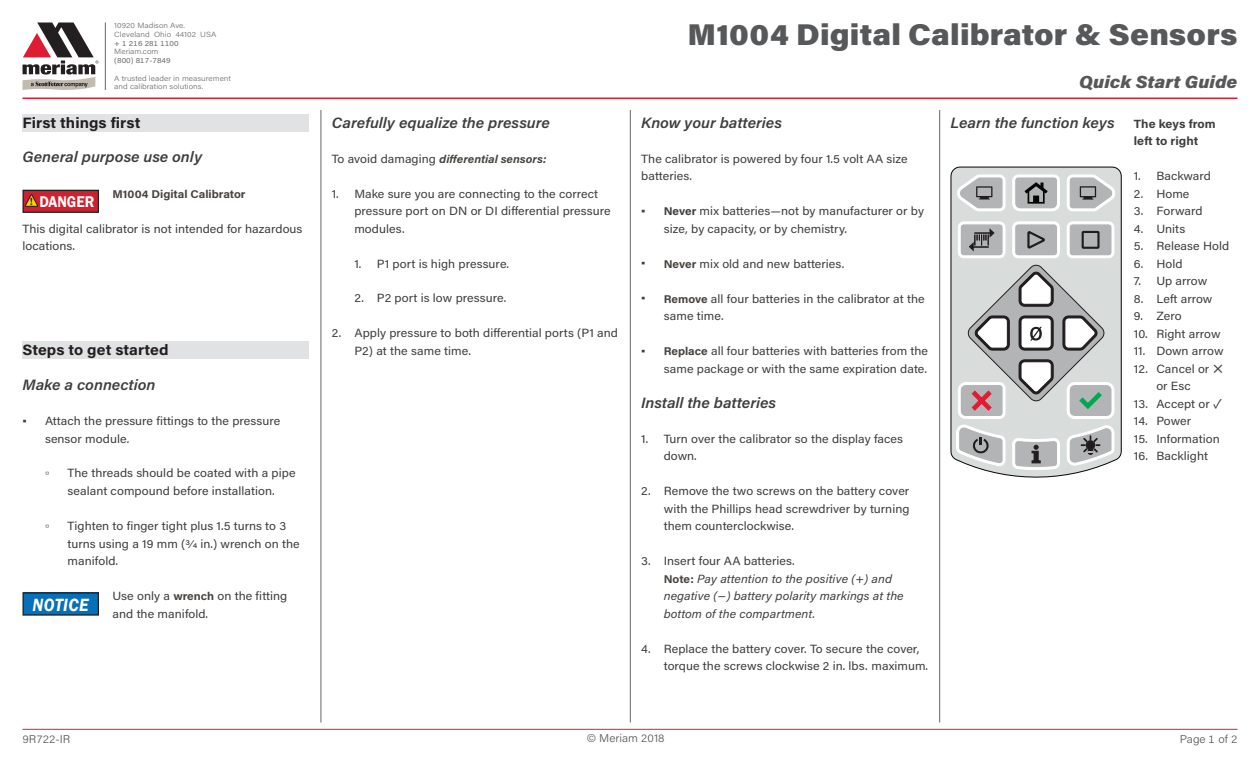
<style>
.page{position:relative;width:1260px;height:765px;background:#fff}
.page>*{position:absolute;margin:0;border:0;box-sizing:border-box;transform-origin:0 0}
.t1{font:900 30px "Acumin Pro";letter-spacing:.005em;color:#57585a;scale:1.05 1}
.t2{font:italic 600 18.25px "Franklin Gothic";letter-spacing:.02em;color:#fff;scale:.92 1}
.t3{font:italic 900 17.5px "Acumin Pro";letter-spacing:.005em;color:#57585a;scale:1.05 1}
.t4{font:600 16px "Franklin Gothic";color:#fff;scale:.92 1}
.t5{font:italic 600 15px "Acumin Pro";color:#3e3e3f;scale:1.05 1}
.t6{font:700 15px "Acumin Pro";letter-spacing:.005em;color:#231f20;scale:1.05 1}
.t7{font:11.88px/17.5px "Acumin Pro";letter-spacing:.005em;color:#3e3e3f;scale:1.05 1}
.t8{font:italic 11.88px/17.5px "Acumin Pro";letter-spacing:.005em;color:#3e3e3f;scale:1.05 1}
.t9{font:700 11.88px/17.5px "Acumin Pro";letter-spacing:.005em;color:#3e3e3f;scale:1.05 1}
.t10{font:11.88px "MS Reference Sans Serif";color:#3e3e3f;scale:1.05 1}
.t11{font:italic 700 11.25px "Acumin Pro";color:#484440;scale:1.05 1}
.t12{font:300 11.25px "Acumin Pro";color:#57585a;scale:1.05 1}
.t13{font:700 11.25px "Acumin Pro";color:#484440;scale:1.05 1}
.t14{font:300 7.5px/8.8px "Acumin Pro";letter-spacing:.005em;color:#6c6d70;scale:1.1 1}
.t15{font:7.5px "Acumin Pro";letter-spacing:.005em;color:#6c6d70;scale:1.1 1}
.s1{font-family:"Gill Sans";font-weight:700;font-size:10.38px;color:#231f20}
.s2{font-family:"MS Reference Sans Serif"}
.s3{font-weight:700;font-size:11.25px;color:#484440}
.s4{font-weight:400;font-style:normal;font-size:11.88px;color:#3e3e3f}
.s5{font-weight:700;font-size:11.25px}
.s6{font-style:normal}
.s7{font-weight:700;font-style:normal;font-size:11.25px;color:#484440}
.s8{font-size:15px}
</style>
<div class="page">
<div style="left:22px;top:114px;width:287px;height:17px;background:#e1e2e3"></div>
<div style="left:22px;top:341px;width:287px;height:18px;background:#e1e2e3"></div>
<div style="left:23px;top:190px;width:75px;height:22px;background:#cf202f"></div>
<div style="left:22px;top:190px;width:77px;height:23px;border:1px solid #231f20"></div>
<svg style="left:25px;top:194px;width:13px;height:13px"></svg>
<div style="left:23px;top:593px;width:75px;height:22px;background:#0770ba"></div>
<div style="left:22px;top:592px;width:77px;height:23px;border:1px solid #231f20"></div>
<svg style="left:951px;top:167px;width:171px;height:311px;background:#ced1d0"></svg>
<svg style="left:957px;top:174px;width:49px;height:38px"></svg>
<svg style="left:1012px;top:174px;width:48px;height:38px"></svg>
<svg style="left:1066px;top:174px;width:49px;height:38px"></svg>
<svg style="left:958px;top:221px;width:48px;height:38px"></svg>
<svg style="left:1012px;top:221px;width:48px;height:38px"></svg>
<svg style="left:1066px;top:221px;width:49px;height:38px"></svg>
<div style="left:1082px;top:231px;width:18px;height:18px;border:2px solid #211d1e"></div>
<svg style="left:956px;top:265px;width:159px;height:205px"></svg>
<hr style="left:105px;top:22px;width:1px;height:68px;background:#696461">
<svg style="left:22px;top:22px;width:76px;height:68px"></svg>
<hr style="left:22px;top:98px;width:1216px;height:1px;background:#de1d35">
<hr style="left:22px;top:729px;width:1216px;height:1px;background:#de1d35">
<hr style="left:939px;top:110px;width:1px;height:612px;background:#696461">
<hr style="left:630px;top:110px;width:1px;height:612px;background:#696461">
<hr style="left:321px;top:110px;width:1px;height:612px;background:#696461">
<p class="t14" style="left:114px;top:21px;width:94px">10920 Madison Ave.<br>Cleveland Ohio 44102 USA</p>
<p class="t15" style="left:114px;top:38px;width:60px">+ 1 216 281 1100</p>
<p class="t14" style="left:114px;top:47px;width:42px">Meriam.com</p>
<p class="t15" style="left:114px;top:55px;width:53px">(800) 817-7849</p>
<p class="t14" style="left:114px;top:73px;width:108px">A trusted leader in measurement and calibration solutions.</p>
<p class="t6" style="left:22px;top:112px;width:114px">First things first</p>
<p class="t5" style="left:22px;top:147px;width:173px">General purpose use only</p>
<h3 class="t4" style="left:30px;top:192px;width:71px"><span class="s1">!</span> DANGER</h3>
<p class="t13" style="left:112px;top:186px;width:128px">M1004 Digital Calibrator</p>
<p class="t7" style="left:22px;top:219px;width:268px">This digital calibrator is not intended for hazardous locations.</p>
<p class="t6" style="left:22px;top:339px;width:141px">Steps to get started</p>
<p class="t5" style="left:22px;top:374px;width:128px">Make a connection</p>
<p class="t7" style="left:45px;top:412px;width:226px;text-indent:-23px"><span class="s2">▪</span> Attach the pressure fittings to the pressure sensor module.</p>
<p class="t10" style="left:45px;top:466px;width:6px">▫</p>
<p class="t7" style="left:68px;top:464px;width:219px">The threads should be coated with a pipe sealant compound before installation.</p>
<p class="t10" style="left:45px;top:518px;width:6px">▫</p>
<p class="t7" style="left:68px;top:517px;width:223px">Tighten to finger tight plus 1.5 turns to 3 turns using a 19 mm (3/4 in.) wrench on the manifold.</p>
<h2 class="t2" style="left:33px;top:593px;width:62px">NOTICE</h2>
<p class="t7" style="left:113px;top:587px;width:168px">Use only a <span class="s3">wrench</span> on the fitting and the manifold.</p>
<p class="t5" style="left:332px;top:112px;width:209px">Carefully equalize the pressure</p>
<p class="t11" style="left:332px;top:151px;width:206px"><span class="s4">To avoid damaging</span> differential sensors:</p>
<p class="t7" style="left:354px;top:184px;width:246px;text-indent:-23px">1. Make sure you are connecting to the correct pressure port on DN or DI differential pressure modules.</p>
<p class="t7" style="left:354px;top:254px;width:149px">1. P1 port is high pressure.</p>
<p class="t7" style="left:354px;top:289px;width:146px">2. P2 port is low pressure.</p>
<p class="t7" style="left:354px;top:324px;width:253px;text-indent:-23px">2. Apply pressure to both differential ports (P1 and<br>P2) at the same time.</p>
<h1 class="t1" style="left:687px;top:13px;width:525px">M1004 Digital Calibrator &amp; Sensors</h1>
<p class="t5" style="left:641px;top:112px;width:136px">Know your batteries</p>
<p class="t7" style="left:641px;top:149px;width:255px">The calibrator is powered by four 1.5 volt AA size batteries.</p>
<p class="t7" style="left:664px;top:202px;width:250px;text-indent:-23px"><span class="s2">▪</span> <span class="s5">Never</span> mix batteries—not by manufacturer or by size, by capacity, or by chemistry.</p>
<p class="t7" style="left:641px;top:254px;width:195px"><span class="s2">▪</span> <span class="s3">Never</span> mix old and new batteries.</p>
<p class="t7" style="left:664px;top:289px;width:250px;text-indent:-22px"><span class="s2">▪</span> <span class="s3">Remove</span> all four batteries in the calibrator at the same time.</p>
<p class="t7" style="left:641px;top:342px;width:275px;text-align:right"><span class="s2">▪</span> <span class="s3">Replace</span> all four batteries with batteries from the same package or with the same expiration date.</p>
<p class="t5" style="left:641px;top:392px;width:130px">Install the batteries</p>
<p class="t7" style="left:664px;top:429px;width:230px;text-indent:-23px">1. Turn over the calibrator so the display faces down.</p>
<p class="t7" style="left:664px;top:482px;width:236px;text-align:justify;text-indent:-23px">2. Remove the two screws on the battery cover with the Phillips head screwdriver by turning them counterclockwise.</p>
<p class="t8" style="left:664px;top:552px;width:230px;text-indent:-22px"><span class="s6">3. Insert four AA batteries.<br></span><span class="s7">Note:</span> Pay attention to the positive (+) and negative (−) battery polarity markings at the bottom of the compartment.</p>
<p class="t7" style="left:664px;top:639px;width:253px;text-indent:-23px">4. Replace the battery cover. To secure the cover, torque the screws clockwise 2 in. lbs. maximum.</p>
<h3 class="t3" style="left:1079px;top:69px;width:152px">Quick Start Guide</h3>
<p class="t5" style="left:951px;top:112px;width:158px">Learn the function keys</p>
<p class="t9" style="left:1134px;top:114px;width:80px">The keys from left to right</p>
<p class="t7" style="left:1134px;top:167px;width:75px">1. Backward</p>
<p class="t7" style="left:1134px;top:184px;width:55px">2. Home</p>
<p class="t7" style="left:1134px;top:202px;width:67px">3. Forward</p>
<p class="t7" style="left:1134px;top:219px;width:51px">4. Units</p>
<p class="t7" style="left:1134px;top:237px;width:92px">5. Release Hold</p>
<p class="t7" style="left:1134px;top:254px;width:48px">6. Hold</p>
<p class="t7" style="left:1134px;top:272px;width:71px">7. Up arrow</p>
<p class="t7" style="left:1134px;top:289px;width:76px">8. Left arrow</p>
<p class="t7" style="left:1134px;top:307px;width:47px">9. Zero</p>
<p class="t7" style="left:1134px;top:324px;width:84px">10. Right arrow</p>
<p class="t7" style="left:1134px;top:342px;width:87px">11. Down arrow</p>
<p class="t7" style="left:1156px;top:359px;width:66px;text-indent:-22px">12. Cancel or <span class="s8">× </span>or Esc</p>
<p class="t7" style="left:1134px;top:394px;width:85px">13. Accept or ✓</p>
<p class="t7" style="left:1134px;top:412px;width:56px">14. Power</p>
<p class="t7" style="left:1134px;top:429px;width:83px">15. Information</p>
<p class="t7" style="left:1134px;top:447px;width:72px">16. Backlight</p>
<p class="t12" style="left:23px;top:731px;width:47px">9R722-IR</p>
<p class="t12" style="left:587px;top:731px;width:76px">© Meriam 2018</p>
<p class="t12" style="left:1180px;top:731px;width:56px">Page 1 of 2</p>
</div>
